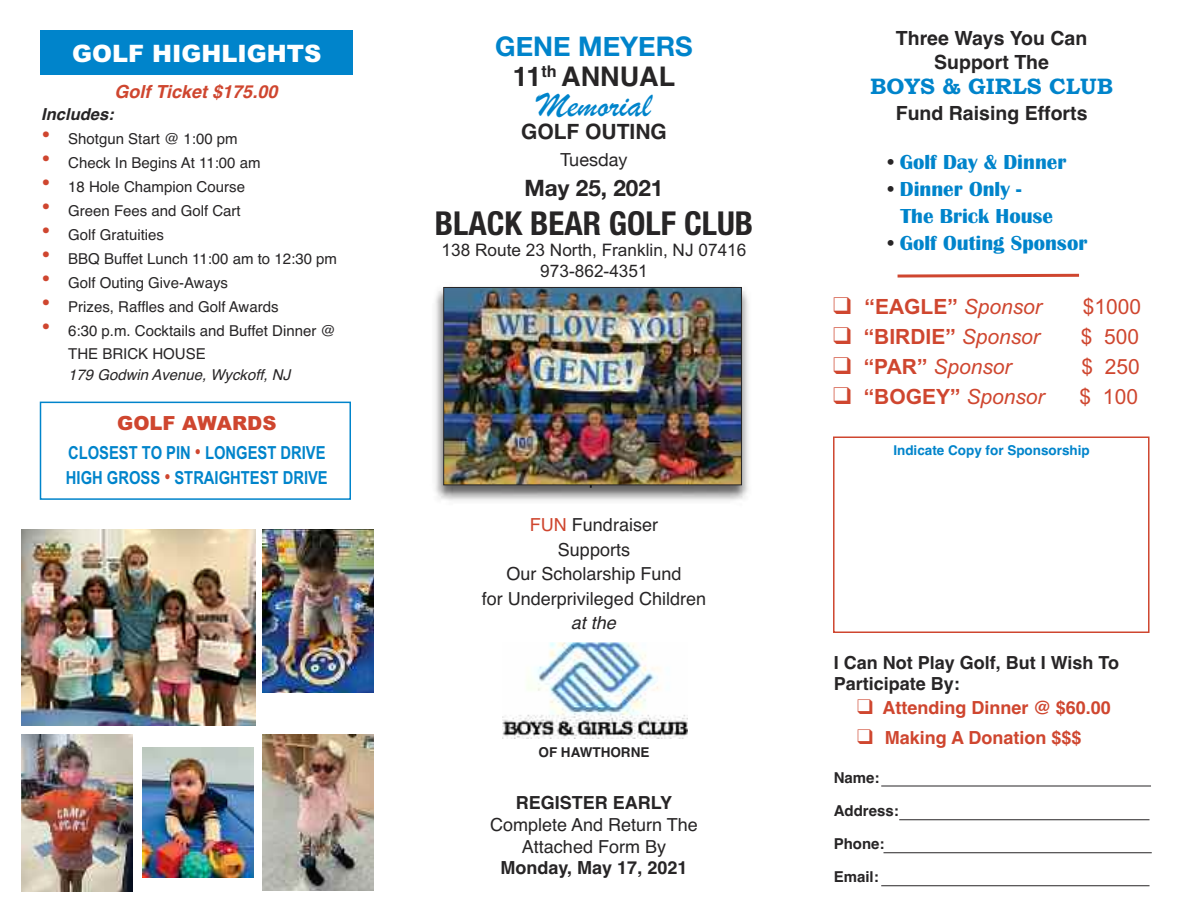
<style>
.page{position:relative;width:1188px;height:918px;background:#fff}
.page>*{position:absolute;margin:0;border:0;box-sizing:border-box;transform-origin:0 0}
.t1{font:36px "Brush Script";color:#0084cb}
.t2{font:700 condensed 33px "Helvetica Neue";color:#272526}
.t3{font:700 27px "Helvetica Neue";color:#0084cb}
.t4{font:700 27px "Helvetica";color:#272526}
.t5{font:900 24px "Arial";color:#fff}
.t6{font:700 22.5px "Bookman Old Style";color:#0084cb}
.t7{font:700 22.5px "Helvetica Neue";color:#272526}
.t8{font:700 21px/27px "Britannic";color:#0084cb}
.t9{font:700 21px "Arial";color:#cf462f}
.t10{font:21px "Arial";color:#cf462f}
.t11{font:italic 21px "Arial";color:#cf462f}
.t12{font:700 21px "Helvetica";color:#272526}
.t13{font:700 19.5px/24px "Helvetica";color:#272526;text-align:center}
.t14{font:900 19.5px "Arial";color:#cf462f}
.t15{font:18px/24.6px "Helvetica";color:#272526;text-align:center}
.t16{font:700 18px/21.6px "Helvetica";color:#272526}
.t17{font:700 18px/25.2px "Arial Narrow";color:#0084cb}
.t18{font:700 18px "Helvetica";color:#cf462f}
.t19{font:italic 700 18px "Helvetica";color:#cf462f}
.t20{font:18px "Helvetica Neue";color:#272526}
.t21{font:italic 18px "Helvetica";color:#272526}
.t22{font:17.25px/20.7px "Arial";color:#272526;text-align:center}
.t23{font:italic 700 16.5px "Helvetica";color:#272526}
.t24{font:15px/23.4px "Helvetica";color:#272526}
.t25{font:italic 15px "Helvetica";color:#272526}
.t26{font:700 15px "Helvetica";color:#272526}
.t27{font:700 13.5px "Helvetica";color:#0084cb}
.t28{font:700 13.5px "Helvetica";color:#272526}
.s1{font-size:27px;color:#cf462f}
.s2{font-weight:400;font-size:21px;color:#cf462f}
.s3{color:#cf462f}
.s4{color:#272526}
.s5{font-weight:400;font-style:italic}
.s6{font-weight:700;font-style:normal}
</style>
<div class="page">
<div style="left:833px;top:436px;width:317px;height:197px;border:2px solid #cf462f"></div>
<hr style="left:881px;top:786px;width:270px;height:1px;background:#272526">
<hr style="left:899px;top:819px;width:251px;height:1px;background:#272526">
<hr style="left:884px;top:852px;width:268px;height:1px;background:#272526">
<hr style="left:881px;top:885px;width:269px;height:1px;background:#272526">
<svg style="left:897px;top:273px;width:182px;height:5px"></svg>
<div style="left:40px;top:30px;width:312px;height:45px;background:#0084cb"></div>
<div style="left:40px;top:402px;width:311px;height:98px;border:2px solid #0084cb"></div>
<img style="left:503px;top:642px;width:184px;height:97px">
<img style="left:435px;top:286px;width:314px;height:215px">
<img style="left:445px;top:289px;width:295px;height:194px">
<div style="left:443px;top:287px;width:299px;height:198px;border:1px solid #272526"></div>
<img style="left:262px;top:734px;width:112px;height:157px">
<img style="left:22px;top:735px;width:111px;height:156px">
<img style="left:22px;top:529px;width:234px;height:197px">
<img style="left:142px;top:747px;width:112px;height:131px">
<img style="left:262px;top:529px;width:112px;height:164px">
<h3 class="t5" style="left:72px;top:40px;width:251px">GOLF HIGHLIGHTS</h3>
<p class="t19" style="left:115px;top:82px;width:164px">Golf Ticket $175.00</p>
<p class="t23" style="left:41px;top:105px;width:74px">Includes:</p>
<p class="t24" style="left:41px;top:127px;width:198px"><span class="s1">•</span> Shotgun Start @ 1:00 pm</p>
<p class="t24" style="left:41px;top:151px;width:221px"><span class="s1">•</span> Check In Begins At 11:00 am</p>
<p class="t24" style="left:41px;top:175px;width:205px"><span class="s1">•</span> 18 Hole Champion Course</p>
<p class="t24" style="left:41px;top:199px;width:201px"><span class="s1">•</span> Green Fees and Golf Cart</p>
<p class="t24" style="left:41px;top:223px;width:124px"><span class="s1">•</span> Golf Gratuities</p>
<p class="t24" style="left:41px;top:247px;width:297px"><span class="s1">•</span> BBQ Buffet Lunch 11:00 am to 12:30 pm</p>
<p class="t24" style="left:41px;top:271px;width:188px"><span class="s1">•</span> Golf Outing Give-Aways</p>
<p class="t24" style="left:41px;top:295px;width:239px"><span class="s1">•</span> Prizes, Raffles and Golf Awards</p>
<p class="t24" style="left:68px;top:319px;width:269px;text-indent:-27px"><span class="s1">•</span> 6:30 p.m. Cocktails and Buffet Dinner @<br>THE BRICK HOUSE</p>
<p class="t25" style="left:68px;top:366px;width:223px">179 Godwin Avenue, Wyckoff, NJ</p>
<h3 class="t14" style="left:117px;top:412px;width:161px">GOLF AWARDS</h3>
<p class="t17" style="left:66px;top:440px;width:263px">CLOSEST TO PIN <span class="s2">•</span> LONGEST DRIVE<br>HIGH GROSS <span class="s2">•</span> STRAIGHTEST DRIVE</p>
<h3 class="t3" style="left:495px;top:30px;width:199px">GENE MEYERS</h3>
<h3 class="t4" style="left:513px;top:61px;width:164px">11<sup>th</sup> ANNUAL</h3>
<h1 class="t1" style="left:537px;top:84px;width:115px">Memorial</h1>
<h3 class="t12" style="left:521px;top:119px;width:147px">GOLF OUTING</h3>
<p class="t20" style="left:561px;top:149px;width:68px">Tuesday</p>
<h3 class="t7" style="left:525px;top:174px;width:140px">May 25, 2021</h3>
<h2 class="t2" style="left:435px;top:195px;width:320px">BLACK BEAR GOLF CLUB</h2>
<p class="t22" style="left:442px;top:240px;width:306px">138 Route 23 North, Franklin, NJ 07416<br>973-862-4351</p>
<p class="t15" style="left:482px;top:512px;width:226px"><span class="s3">FUN</span> Fundraiser<br>Supports<br>Our Scholarship Fund<br>for Underprivileged Children</p>
<p class="t21" style="left:571px;top:613px;width:47px">at the</p>
<p class="t28" style="left:539px;top:744px;width:112px">OF HAWTHORNE</p>
<p class="t16" style="left:516px;top:792px;width:158px">REGISTER EARLY</p>
<p class="t15" style="left:490px;top:814px;width:209px;line-height:21.6px">Complete And Return The<br>Attached Form By</p>
<p class="t16" style="left:501px;top:857px;width:188px">Monday, May 17, 2021</p>
<h3 class="t13" style="left:896px;top:26px;width:193px">Three Ways You Can<br>Support The</h3>
<h3 class="t6" style="left:870px;top:73px;width:244px">BOYS &amp; GIRLS CLUB</h3>
<h3 class="t13" style="left:896px;top:101px;width:193px">Fund Raising Efforts</h3>
<h3 class="t8" style="left:888px;top:148px;width:180px"><span class="s4">•</span> Golf Day &amp; Dinner</h3>
<h3 class="t8" style="left:900px;top:175px;width:154px;text-indent:-13px"><span class="s4">•</span> Dinner Only -<br>The Brick House</h3>
<h3 class="t8" style="left:888px;top:229px;width:201px"><span class="s4">•</span> Golf Outing Sponsor</h3>
<h3 class="t9" style="left:833px;top:294px;width:210px">❑ “EAGLE” <span class="s5">Sponsor</span></h3>
<h3 class="t10" style="left:1083px;top:294px;width:60px">$1000</h3>
<h3 class="t9" style="left:833px;top:324px;width:208px">❑ “BIRDIE” <span class="s5">Sponsor</span></h3>
<h3 class="t10" style="left:1081px;top:324px;width:60px">$ 500</h3>
<h3 class="t11" style="left:833px;top:354px;width:180px">❑ <span class="s6">“PAR”</span> Sponsor</h3>
<h3 class="t10" style="left:1082px;top:354px;width:60px">$ 250</h3>
<h3 class="t9" style="left:833px;top:384px;width:213px">❑ “BOGEY” <span class="s5">Sponsor</span></h3>
<h3 class="t10" style="left:1080px;top:384px;width:60px">$ 100</h3>
<p class="t27" style="left:893px;top:442px;width:198px">Indicate Copy for Sponsorship</p>
<p class="t16" style="left:834px;top:652px;width:287px">I Can Not Play Golf, But I Wish To<br>Participate By:</p>
<p class="t18" style="left:857px;top:698px;width:255px">❑ Attending Dinner @ $60.00</p>
<p class="t18" style="left:857px;top:727px;width:226px">❑ Making A Donation $$$</p>
<p class="t26" style="left:834px;top:769px;width:47px">Name:</p>
<p class="t26" style="left:834px;top:802px;width:67px">Address:</p>
<p class="t26" style="left:834px;top:835px;width:52px">Phone:</p>
<p class="t26" style="left:834px;top:868px;width:47px">Email:</p>
</div>
